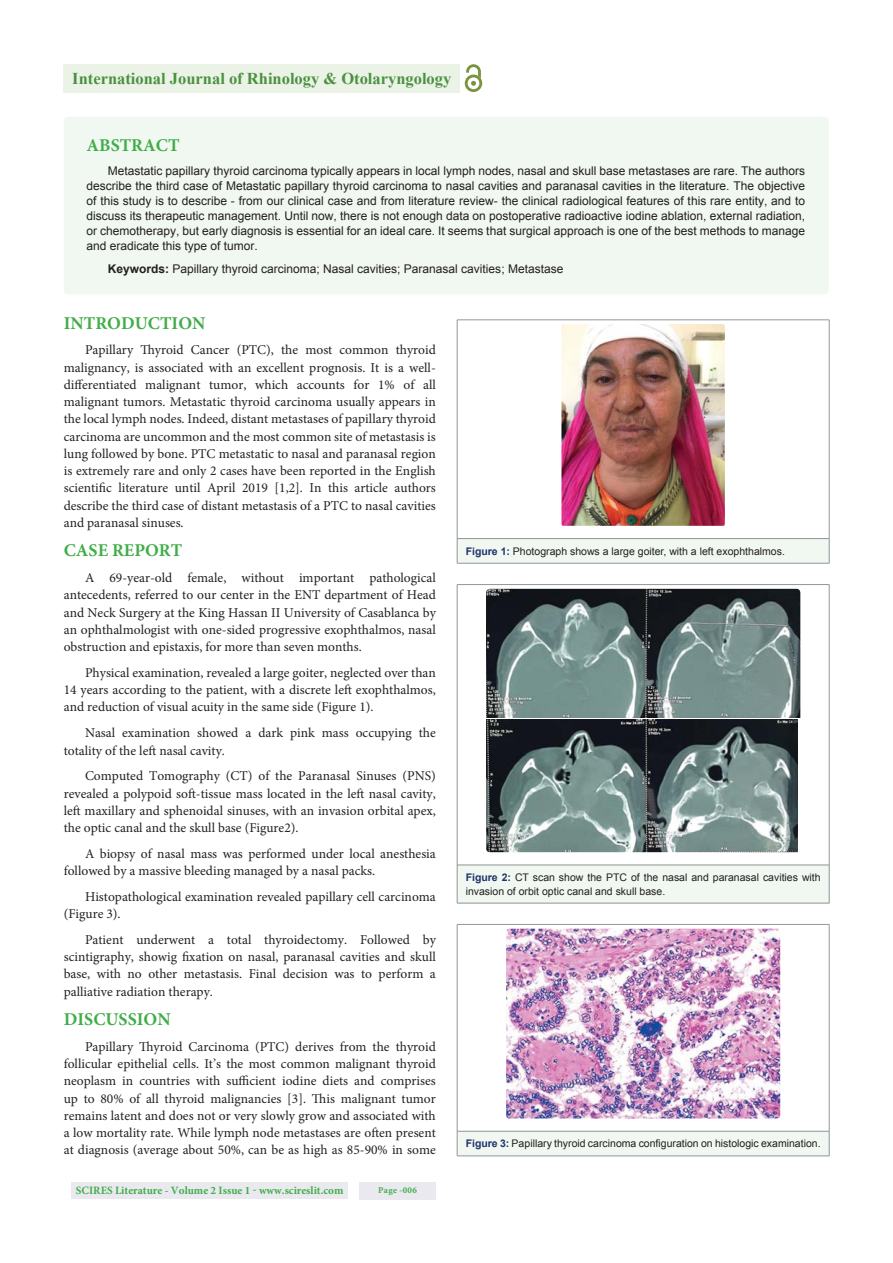
<style>
.page{position:relative;width:893px;height:1263px;background:#fff}
.page>*{position:absolute;margin:0;border:0;box-sizing:border-box;transform-origin:0 0}
.t1{font:700 18px "Minion Pro";color:#41ad49}
.t2{font:700 16.5px "Times New Roman";color:#4c9041}
.t3{font:13.5px/17.2px "Minion Pro";color:#231f20;text-align:justify}
.t4{font:12px/15px "Arial";color:#231f20;text-align:justify}
.t5{font:700 11.25px "Minion Pro";color:#41ad49}
.t6{font:10.5px/13.5px "Arial";color:#231f20}
.t7{font:700 9px "Minion Pro";letter-spacing:.03em;color:#41ad49}
.s1{font-weight:700}
.s2{font-weight:700;color:#20336b}
</style>
<div class="page">
<div style="left:72px;top:1182px;width:276px;height:17px;background:#eae9ef"></div>
<div style="left:359px;top:1182px;width:77px;height:17px;background:#eae9ef"></div>
<div style="left:64px;top:64px;width:396px;height:28px;background:#eaf3e6"></div>
<img style="left:465px;top:79px;width:17px;height:13px">
<svg style="left:466px;top:64px;width:15px;height:22px"></svg>
<div style="left:64px;top:117px;width:765px;height:177px;background:#f0f8f1;border-radius:4px"></div>
<div style="left:457px;top:539px;width:372px;height:24px;background:#f0f8f1"></div>
<hr style="left:457px;top:320px;width:372px;height:1px;background:#939598">
<hr style="left:457px;top:320px;width:1px;height:219px;background:#939598">
<hr style="left:829px;top:320px;width:1px;height:219px;background:#939598">
<hr style="left:457px;top:538px;width:372px;height:1px;background:#939598">
<svg style="left:457px;top:539px;width:1px;height:24px"></svg>
<svg style="left:829px;top:539px;width:1px;height:24px"></svg>
<hr style="left:457px;top:563px;width:372px;height:1px;background:#939598">
<img style="left:561px;top:324px;width:164px;height:202px;border-radius:2px">
<div style="left:457px;top:865px;width:372px;height:38px;background:#f0f8f1"></div>
<hr style="left:457px;top:584px;width:372px;height:1px;background:#939598">
<hr style="left:457px;top:585px;width:1px;height:280px;background:#939598">
<hr style="left:829px;top:585px;width:1px;height:280px;background:#939598">
<hr style="left:457px;top:865px;width:372px;height:1px;background:#939598">
<hr style="left:457px;top:865px;width:1px;height:38px;background:#939598">
<hr style="left:829px;top:865px;width:1px;height:38px;background:#939598">
<hr style="left:457px;top:903px;width:372px;height:1px;background:#939598">
<img style="left:486px;top:589px;width:314px;height:128px">
<img style="left:486px;top:719px;width:311px;height:133px">
<div style="left:457px;top:1131px;width:372px;height:25px;background:#f0f8f1"></div>
<hr style="left:457px;top:924px;width:372px;height:1px;background:#939598">
<hr style="left:457px;top:924px;width:1px;height:207px;background:#939598">
<hr style="left:829px;top:924px;width:1px;height:207px;background:#939598">
<hr style="left:457px;top:1131px;width:372px;height:1px;background:#939598">
<svg style="left:457px;top:1131px;width:1px;height:25px"></svg>
<svg style="left:829px;top:1131px;width:1px;height:25px"></svg>
<hr style="left:457px;top:1156px;width:372px;height:1px;background:#939598">
<img style="left:506px;top:929px;width:274px;height:190px;border-radius:3px">
<p class="t2" style="left:72px;top:69px;width:381px">International Journal of Rhinology &amp; Otolaryngology</p>
<h1 class="t1" style="left:86px;top:138px;width:95px">ABSTRACT</h1>
<p class="t4" style="left:86px;top:163px;width:720px;text-indent:21px">Metastatic papillary thyroid carcinoma typically appears in local lymph nodes, nasal and skull base metastases are rare. The authors describe the third case of Metastatic papillary thyroid carcinoma to nasal cavities and paranasal cavities in the literature. The objective of this study is to describe - from our clinical case and from literature review- the clinical radiological features of this rare entity, and to discuss its therapeutic management. Until now, there is not enough data on postoperative radioactive iodine ablation, external radiation, or chemotherapy, but early diagnosis is essential for an ideal care. It seems that surgical approach is one of the best methods to manage and eradicate this type of tumor.</p>
<p class="t4" style="left:108px;top:261px;width:457px"><span class="s1">Keywords:</span> Papillary thyroid carcinoma; Nasal cavities; Paranasal cavities; Metastase</p>
<h1 class="t1" style="left:64px;top:316px;width:143px">INTRODUCTION</h1>
<p class="t3" style="left:64px;top:343px;width:374px;text-indent:21px">Papillary Thyroid Cancer (PTC), the most common thyroid malignancy, is associated with an excellent prognosis. It is a well&shy;differentiated malignant tumor, which accounts for 1% of all malignant tumors. Metastatic thyroid carcinoma usually appears in the local lymph nodes. Indeed, distant metastases of papillary thyroid carcinoma are uncommon and the most common site of metastasis is lung followed by bone. PTC metastatic to nasal and paranasal region is extremely rare and only 2 cases have been reported in the English scientific literature until April 2019 [1,2]. In this article authors describe the third case of distant metastasis of a PTC to nasal cavities and paranasal sinuses.</p>
<h1 class="t1" style="left:64px;top:544px;width:120px">CASE REPORT</h1>
<p class="t3" style="left:64px;top:570px;width:374px;text-indent:21px">A 69-year-old female, without important pathological antecedents, referred to our center in the ENT department of Head and Neck Surgery at the King Hassan II University of Casablanca by an ophthalmologist with one-sided progressive exophthalmos, nasal obstruction and epistaxis, for more than seven months.</p>
<p class="t3" style="left:64px;top:665px;width:374px;text-indent:21px">Physical examination, revealed a large goiter, neglected over than 14 years according to the patient, with a discrete left exophthalmos, and reduction of visual acuity in the same side (Figure 1).</p>
<p class="t3" style="left:64px;top:725px;width:374px;text-indent:21px">Nasal examination showed a dark pink mass occupying the totality of the left nasal cavity.</p>
<p class="t3" style="left:64px;top:768px;width:374px;text-indent:21px">Computed Tomography (CT) of the Paranasal Sinuses (PNS) revealed a polypoid soft-tissue mass located in the left nasal cavity, left maxillary and sphenoidal sinuses, with an invasion orbital apex, the optic canal and the skull base (Figure2).</p>
<p class="t3" style="left:64px;top:846px;width:374px;text-indent:21px">A biopsy of nasal mass was performed under local anesthesia followed by a massive bleeding managed by a nasal packs.</p>
<p class="t3" style="left:64px;top:889px;width:374px;text-indent:21px">Histopathological examination revealed papillary cell carcinoma (Figure 3).</p>
<p class="t3" style="left:64px;top:932px;width:374px;text-indent:21px">Patient underwent a total thyroidectomy. Followed by scintigraphy, showig fixation on nasal, paranasal cavities and skull base, with no other metastasis. Final decision was to perform a palliative radiation therapy.</p>
<h1 class="t1" style="left:64px;top:1012px;width:108px">DISCUSSION</h1>
<p class="t3" style="left:64px;top:1039px;width:374px;text-indent:21px">Papillary Thyroid Carcinoma (PTC) derives from the thyroid follicular epithelial cells. It’s the most common malignant thyroid neoplasm in countries with sufficient iodine diets and comprises up to 80% of all thyroid malignancies [3]. This malignant tumor remains latent and does not or very slowly grow and associated with a low mortality rate. While lymph node metastases are often present at diagnosis (average about 50%, can be as high as 85-90% in some</p>
<p class="t5" style="left:76px;top:1186px;width:269px">SCIRES Literature - Volume 2 Issue 1 - www.scireslit.com</p>
<p class="t7" style="left:378px;top:1186px;width:40px">Page -006</p>
<p class="t6" style="left:466px;top:544px;width:321px"><span class="s2">Figure 1:</span> Photograph shows a large goiter, with a left exophthalmos.</p>
<p class="t6" style="left:466px;top:871px;width:356px"><span class="s2">Figure 2:</span> CT scan show the PTC of the nasal and paranasal cavities with invasion of orbit optic canal and skull base.</p>
<p class="t6" style="left:466px;top:1137px;width:356px"><span class="s2">Figure 3:</span> Papillary thyroid carcinoma configuration on histologic examination.</p>
</div>
